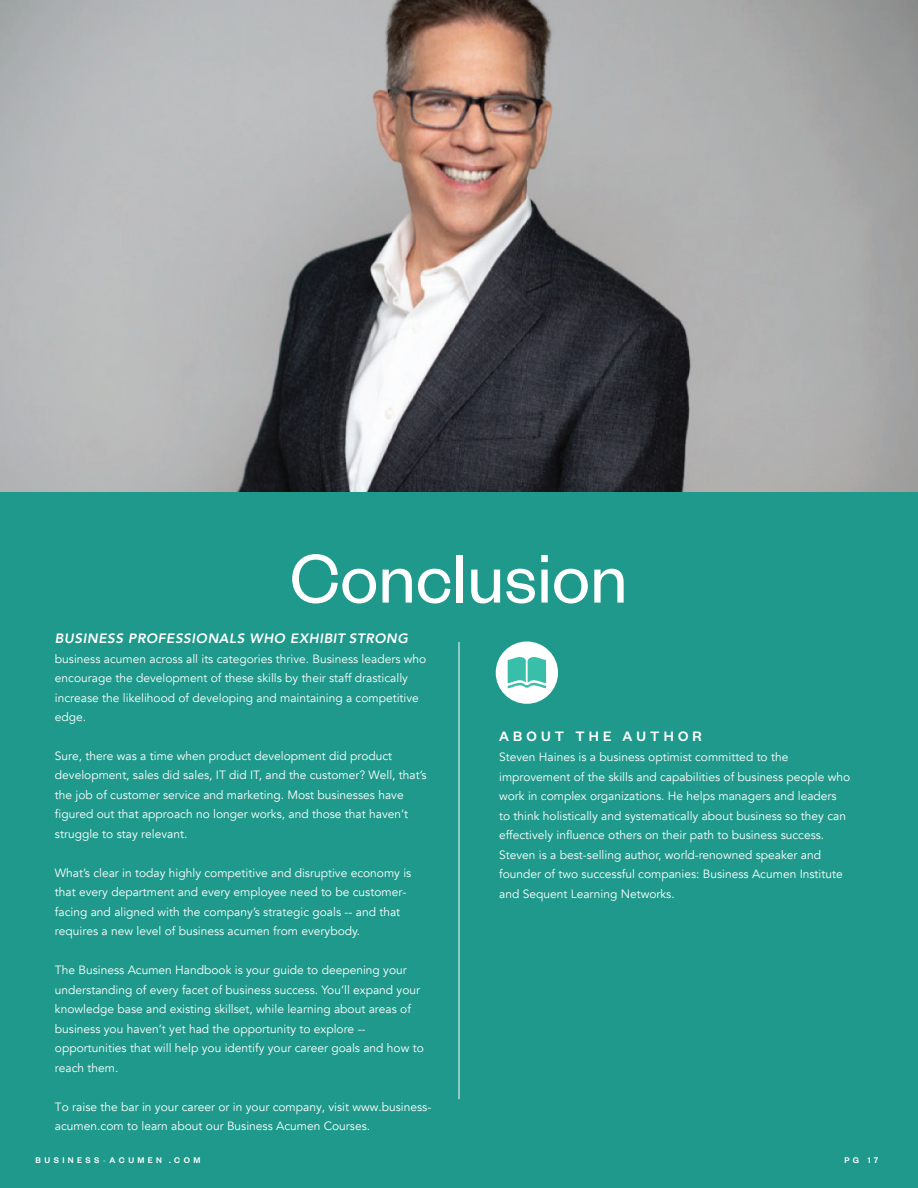
<style>
.page{position:relative;width:918px;height:1188px;background:#fff}
.page>*{position:absolute;margin:0;border:0;box-sizing:border-box;transform-origin:0 0}
.t1{font:75.6px "Founders Grotesk";color:#fff}
.t2{font:500 15px "Founders Grotesk";letter-spacing:.28em;color:#fff}
.t3{font:italic 800 13.5px "Avenir";letter-spacing:.04em;color:#fff}
.t4{font:12px/19.5px "Avenir";color:#fff}
.t5{font:500 9px "Founders Grotesk";letter-spacing:.38em;color:#fff}
.s1{font-family:"Minion Pro";font-weight:400}
</style>
<div class="page">
<div style="left:0;top:491px;width:918px;height:697px;background:#1e998c"></div>
<img style="left:0;top:0;width:918px;height:491px">
<hr style="left:459px;top:642px;width:1px;height:457px;background:#fff">
<div style="left:496px;top:641px;width:62px;height:63px;background:#fff;border-radius:50%"></div>
<svg style="left:508px;top:657px;width:38px;height:31px"></svg>
<hr style="left:526px;top:659px;width:2px;height:24px;background:#fff">
<h1 class="t1" style="left:290px;top:532px;width:339px">Conclusion</h1>
<p class="t3" style="left:55px;top:630px;width:355px">BUSINESS PROFESSIONALS WHO EXHIBIT STRONG</p>
<p class="t4" style="left:55px;top:649px;width:373px">business acumen across all its categories thrive. Business leaders who encourage the development of these skills by their staff drastically increase the likelihood of developing and maintaining a competitive edge.</p>
<p class="t4" style="left:55px;top:746px;width:373px">Sure, there was a time when product development did product development, sales did sales, IT did IT, and the customer? Well, that’s the job of customer service and marketing. Most businesses have figured out that approach no longer works, and those that haven’t struggle to stay relevant.</p>
<p class="t4" style="left:55px;top:863px;width:358px">What’s clear in today highly competitive and disruptive economy is that every department and every employee need to be customer&shy;facing and aligned with the company’s strategic goals -- and that requires a new level of business acumen from everybody.</p>
<p class="t4" style="left:55px;top:961px;width:370px">The Business Acumen Handbook is your guide to deepening your understanding of every facet of business success. You’ll expand your knowledge base and existing skillset, while learning about areas of business you haven’t yet had the opportunity to explore -- opportunities that will help you identify your career goals and how to reach them.</p>
<p class="t4" style="left:55px;top:1097px;width:378px">To raise the bar in your career or in your company, visit www.business&shy;acumen.com to learn about our Business Acumen Courses.</p>
<p class="t2" style="left:499px;top:726px;width:204px">ABOUT THE AUTHOR</p>
<p class="t4" style="left:499px;top:747px;width:353px">Steven Haines is a business optimist committed to the improvement of the skills and capabilities of business people who work in complex organizations. He helps managers and leaders to think holistically and systematically about business so they can effectively influence others on their path to business success.<br>Steven is a best-selling author, world-renowned speaker and founder of two successful companies: Business Acumen Institute and Sequent Learning Networks.</p>
<p class="t5" style="left:36px;top:1154px;width:166px">BUSINESS<span class="s1">-</span>ACUMEN .COM</p>
<p class="t5" style="left:844px;top:1154px;width:36px">PG 17</p>
</div>
